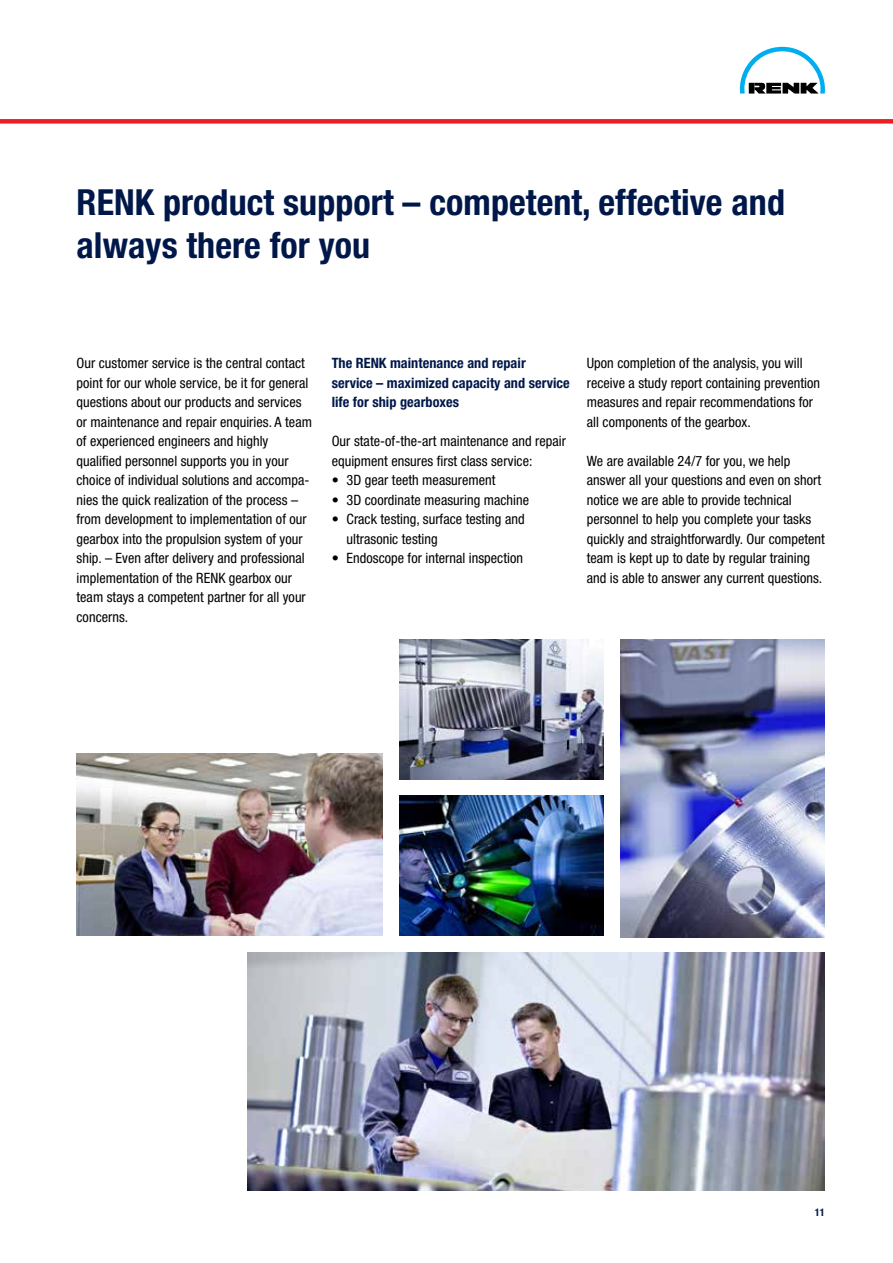
<style>
.page{position:relative;width:893px;height:1263px;background:#fff}
.page>*{position:absolute;margin:0;border:0;box-sizing:border-box;transform-origin:0 0}
.t1{font:700 condensed 36px/43.2px "Helvetica Neue LT";letter-spacing:.005em;color:#001849}
.t2{font:condensed 14.25px/19.5px "Helvetica Neue LT";letter-spacing:.005em;color:#000}
.t3{font:700 condensed 14.25px/19.5px "Helvetica Neue LT";letter-spacing:.005em;color:#001849}
.t4{font:700 condensed 10.5px "Helvetica Neue LT";color:#001849}
</style>
<div class="page">
<svg style="left:740px;top:47px;width:85px;height:47px"></svg>
<img style="left:248px;top:952px;width:577px;height:239px">
<img style="left:400px;top:795px;width:204px;height:140px">
<img style="left:77px;top:754px;width:306px;height:181px">
<img style="left:400px;top:640px;width:204px;height:140px">
<img style="left:621px;top:640px;width:204px;height:297px">
<div style="left:0;top:119px;width:893px;height:5px;background:#ed1d24"></div>
<h1 class="t1" style="left:77px;top:180px;width:710px">RENK product support – competent, effective and always there for you</h1>
<p class="t2" style="left:77px;top:353px;width:237px">Our customer service is the central contact point for our whole service, be it for general questions about our products and services or maintenance and repair enquiries. A team of experienced engineers and highly qualified personnel supports you in your choice of individual solutions and accompa&shy;nies the quick realization of the process – from development to implementation of our gearbox into the propulsion system of your ship. – Even after delivery and professional implementation of the RENK gearbox our team stays a competent partner for all your concerns.</p>
<p class="t3" style="left:332px;top:353px;width:240px">The RENK maintenance and repair service – maximized capacity and service life for ship gearboxes</p>
<p class="t2" style="left:332px;top:431px;width:236px">Our state-of-the-art maintenance and repair equipment ensures first class service:</p>
<p class="t2" style="left:332px;top:470px;width:165px">• 3D gear teeth measurement</p>
<p class="t2" style="left:332px;top:490px;width:199px">• 3D coordinate measuring machine</p>
<p class="t2" style="left:347px;top:509px;width:180px;text-indent:-15px">• Crack testing, surface testing and ultrasonic testing</p>
<p class="t2" style="left:332px;top:548px;width:193px">• Endoscope for internal inspection</p>
<p class="t2" style="left:587px;top:353px;width:235px">Upon completion of the analysis, you will receive a study report containing prevention measures and repair recommendations for all components of the gearbox.</p>
<p class="t2" style="left:587px;top:451px;width:240px">We are available 24/7 for you, we help answer all your questions and even on short notice we are able to provide technical personnel to help you complete your tasks quickly and straightforwardly. Our competent team is kept up to date by regular training and is able to answer any current questions.</p>
<p class="t4" style="left:815px;top:1206px;width:12px">11</p>
</div>
